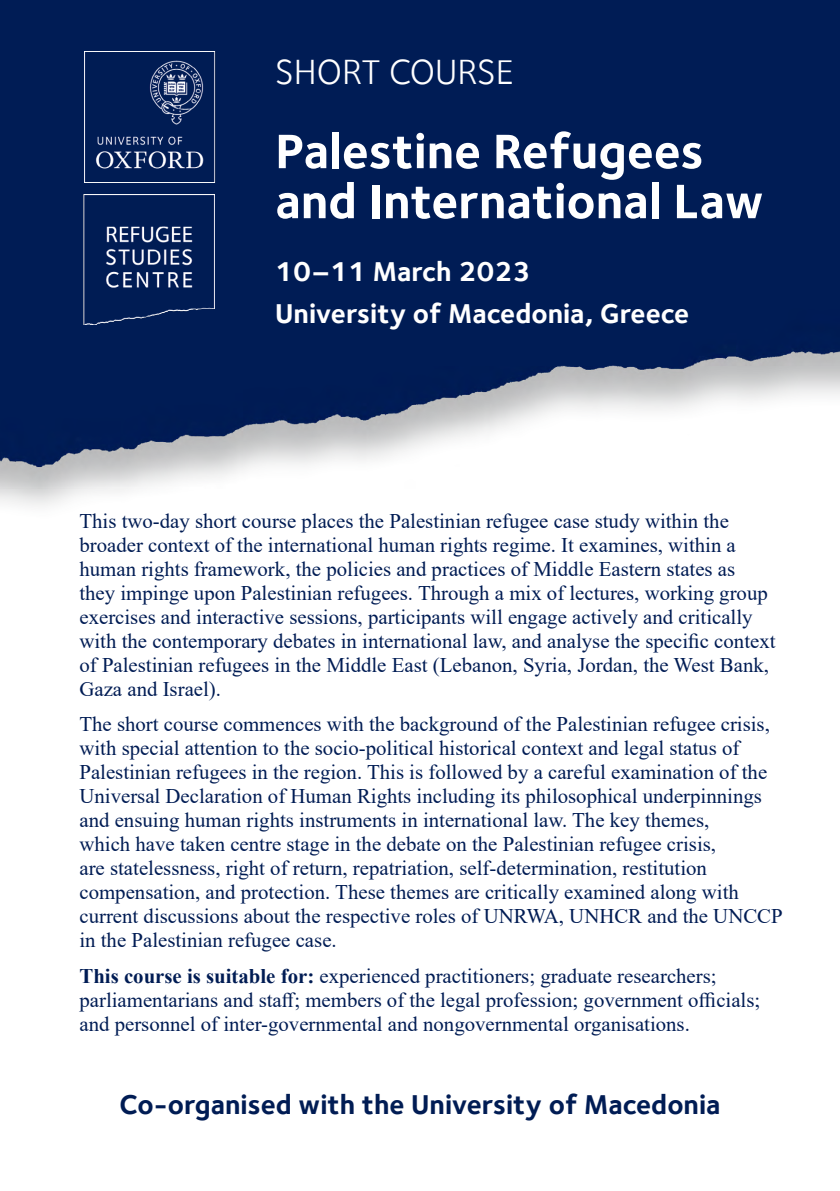
<style>
.page{position:relative;width:840px;height:1191px;background:#fff}
.page>*{position:absolute;margin:0;border:0;box-sizing:border-box;transform-origin:0 0}
.t1{font:700 50px "Foundry Sterling";color:#fff}
.t2{font:36px "Foundry Sterling";color:#fff}
.t3{font:700 28px "Foundry Sterling";color:#fff}
.t4{font:700 28px "Foundry Sterling";color:#001c54}
.t5{font:20.8px/24px "Times New Roman";color:#001c54}
.s1{font-weight:700}
</style>
<div class="page">
<img style="left:0;top:0;width:839px;height:506px">
<img style="left:84px;top:52px;width:136px;height:130px">
<img style="left:78px;top:194px;width:136px;height:131px">
<p class="t2" style="left:275px;top:51px;width:240px">SHORT COURSE</p>
<p class="t1" style="left:275px;top:121px;width:430px">Palestine Refugees</p>
<p class="t1" style="left:275px;top:171px;width:490px">and International Law</p>
<p class="t3" style="left:275px;top:255px;width:256px">10–11 March 2023</p>
<p class="t3" style="left:275px;top:297px;width:415px">University of Macedonia, Greece</p>
<p class="t5" style="left:79px;top:508px;width:697px">This two-day short course places the Palestinian refugee case study within the broader context of the international human rights regime. It examines, within a human rights framework, the policies and practices of Middle Eastern states as they impinge upon Palestinian refugees. Through a mix of lectures, working group exercises and interactive sessions, participants will engage actively and critically with the contemporary debates in international law, and analyse the specific context of Palestinian refugees in the Middle East (Lebanon, Syria, Jordan, the West Bank, Gaza and Israel).</p>
<p class="t5" style="left:79px;top:711px;width:704px">The short course commences with the background of the Palestinian refugee crisis, with special attention to the socio-political historical context and legal status of Palestinian refugees in the region. This is followed by a careful examination of the Universal Declaration of Human Rights including its philosophical underpinnings and ensuing human rights instruments in international law. The key themes,<br>which have taken centre stage in the debate on the Palestinian refugee crisis,<br>are statelessness, right of return, repatriation, self-determination, restitution compensation, and protection. These themes are critically examined along with current discussions about the respective roles of UNRWA, UNHCR and the UNCCP in the Palestinian refugee case.</p>
<p class="t5" style="left:79px;top:963px;width:682px"><span class="s1">This course is suitable for:</span> experienced practitioners; graduate researchers; parliamentarians and staff; members of the legal profession; government officials; and personnel of inter-governmental and nongovernmental organisations.</p>
<p class="t4" style="left:119px;top:1087px;width:602px">Co-organised with the University of Macedonia</p>
</div>
